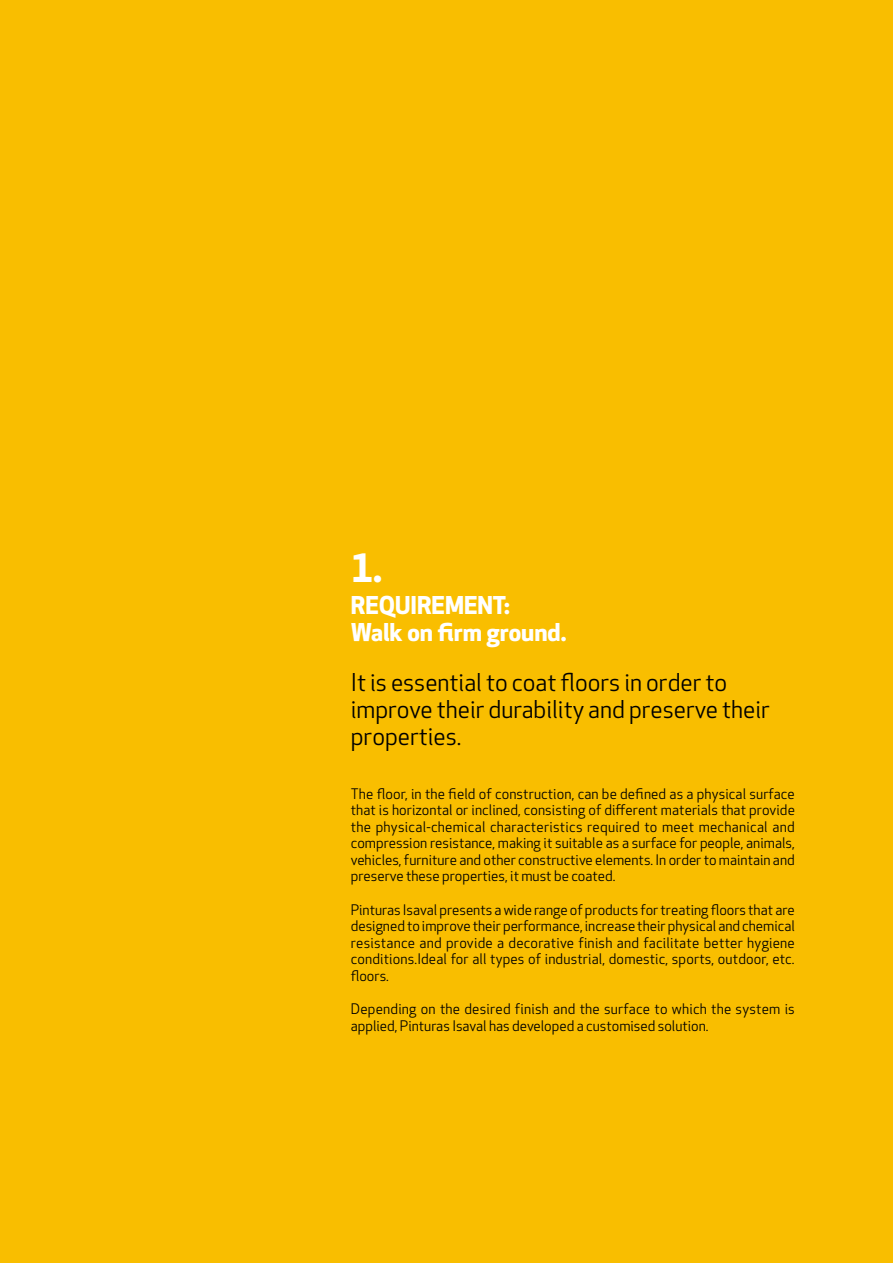
<style>
.page{position:relative;width:893px;height:1263px;background:#f9be00}
.page>*{position:absolute;margin:0;border:0;box-sizing:border-box;transform-origin:0 0}
.t1{font:700 37.5px "Apex New";color:#fff}
.t2{font:24px/27px "Apex New";color:#000}
.t3{font:700 24px/27px "Apex New";color:#fff}
.t4{font:14.25px/16.5px "Apex New";color:#000;text-align:justify}
</style>
<div class="page">
<h1 class="t1" style="left:351px;top:541px;width:33px">1.</h1>
<h2 class="t3" style="left:351px;top:591px;width:217px">REQUIREMENT:<br>Walk on firm ground.</h2>
<h2 class="t2" style="left:351px;top:668px;width:421px">It is essential to coat floors in order to improve their durability and preserve their properties.</h2>
<p class="t4" style="left:351px;top:785px;width:446px">The floor, in the field of construction, can be defined as a physical surface that is horizontal or inclined, consisting of different materials that provide the physical-chemical characteristics required to meet mechanical and compression resistance, making it suitable as a surface for people, animals, vehicles, furniture and other constructive elements. In order to maintain and preserve these properties, it must be coated.</p>
<p class="t4" style="left:351px;top:901px;width:446px">Pinturas Isaval presents a wide range of products for treating floors that are designed to improve their performance, increase their physical and chemical resistance and provide a decorative finish and facilitate better hygiene conditions.Ideal for all types of industrial, domestic, sports, outdoor, etc. floors.</p>
<p class="t4" style="left:351px;top:1001px;width:446px">Depending on the desired finish and the surface to which the system is applied, Pinturas Isaval has developed a customised solution.</p>
</div>
